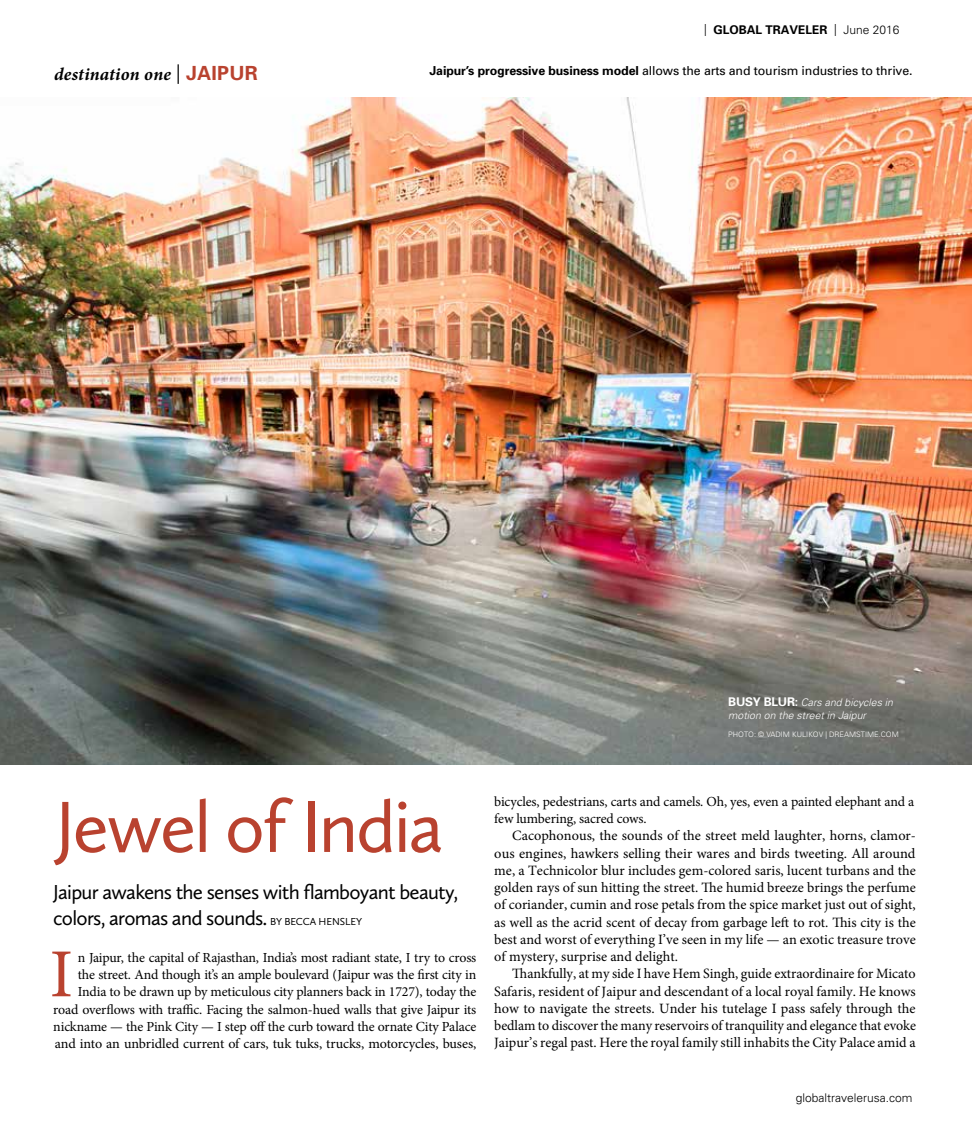
<style>
.page{position:relative;width:972px;height:1134px;background:#fff}
.page>*{position:absolute;margin:0;border:0;box-sizing:border-box;transform-origin:0 0}
.t1{font:75px "Calluna Sans";letter-spacing:-.03em;color:#b9422f}
.t2{font:68.7px "Minion Pro";color:#b9422f}
.t3{font:21px/25.5px "Calluna Sans";letter-spacing:-.035em;color:#000}
.t4{font:italic 700 18px "Minion Pro";letter-spacing:.01em;color:#000}
.t5{font:14.25px/17.2px "Minion Pro";color:#000;text-align:justify}
.t6{font:13.8px/17.2px "Minion Pro";letter-spacing:-.01em;color:#000;text-align:right}
.t7{font:12.3px "Univers";letter-spacing:-.01em;color:#000}
.t8{font:700 12px "Univers";color:#000}
.t9{font:300 12px "Univers";color:#000}
.t10{font:italic 300 10.5px/12.6px "Univers";color:#fff}
.t11{font:300 7.5px "Univers";color:#fff}
.s1{font-weight:300}
.s2{font-weight:400;font-style:normal;font-size:19.5px}
.s3{font-family:"Univers";font-style:normal;font-size:19.5px;color:#b9422f}
.s4{font-weight:700}
.s5{font-weight:700;font-style:normal;font-size:12px}
.s6{font-size:10.5px}
</style>
<div class="page">
<img style="left:0;top:97px;width:971px;height:667px">
<p class="t8" style="left:704px;top:22px;width:197px"><span class="s1">|</span> GLOBAL TRAVELER <span class="s1">| June 2016</span></p>
<p class="t4" style="left:54px;top:62px;width:205px">destination one <span class="s2">|</span> <span class="s3">JAIPUR</span></p>
<p class="t7" style="left:430px;top:63px;width:485px"><span class="s4">Jaipur’s progressive business model</span> allows the arts and tourism industries to thrive.</p>
<p class="t10" style="left:728px;top:696px;width:166px"><span class="s5">BUSY BLUR:</span> Cars and bicycles in motion on the street in Jaipur</p>
<p class="t11" style="left:728px;top:730px;width:172px">PHOTO: © VADIM KULIKOV | DREAMSTIME.COM</p>
<h1 class="t1" style="left:55px;top:781px;width:391px">Jewel of India</h1>
<h3 class="t3" style="left:53px;top:879px;width:407px">Jaipur awakens the senses with flamboyant beauty, colors, aromas and sounds. <span class="s6">BY BECCA HENSLEY</span></h3>
<h2 class="t2" style="left:50px;top:928px;width:25px">I</h2>
<p class="t6" style="left:53px;top:949px;width:425px">n Jaipur, the capital of Rajasthan, India’s most radiant state, I try to cross<br>the street. And though it’s an ample boulevard (Jaipur was the first city in India to be drawn up by meticulous city planners back in 1727), today the road overflows with traffic. Facing the salmon-hued walls that give Jaipur its nickname — the Pink City — I step off the curb toward the ornate City Palace and into an unbridled current of cars, tuk tuks, trucks, motorcycles, buses,</p>
<p class="t6" style="left:494px;top:793px;width:422px;text-align:left">bicycles, pedestrians, carts and camels. Oh, yes, even a painted elephant and a few lumbering, sacred cows.</p>
<p class="t5" style="left:494px;top:827px;width:423px;text-indent:18px">Cacophonous, the sounds of the street meld laughter, horns, clamor&shy;ous engines, hawkers selling their wares and birds tweeting. All around me, a Technicolor blur includes gem-colored saris, lucent turbans and the golden rays of sun hitting the street. The humid breeze brings the perfume of coriander, cumin and rose petals from the spice market just out of sight, as well as the acrid scent of decay from garbage left to rot. This city is the best and worst of everything I’ve seen in my life — an exotic treasure trove of mystery, surprise and delight.</p>
<p class="t5" style="left:494px;top:965px;width:423px;text-indent:18px">Thankfully, at my side I have Hem Singh, guide extraordinaire for Micato Safaris, resident of Jaipur and descendant of a local royal family. He knows how to navigate the streets. Under his tutelage I pass safely through the bedlam to discover the many reservoirs of tranquility and elegance that evoke Jaipur’s regal past. Here the royal family still inhabits the City Palace amid a</p>
<p class="t9" style="left:796px;top:1091px;width:118px">globaltravelerusa.com</p>
</div>
